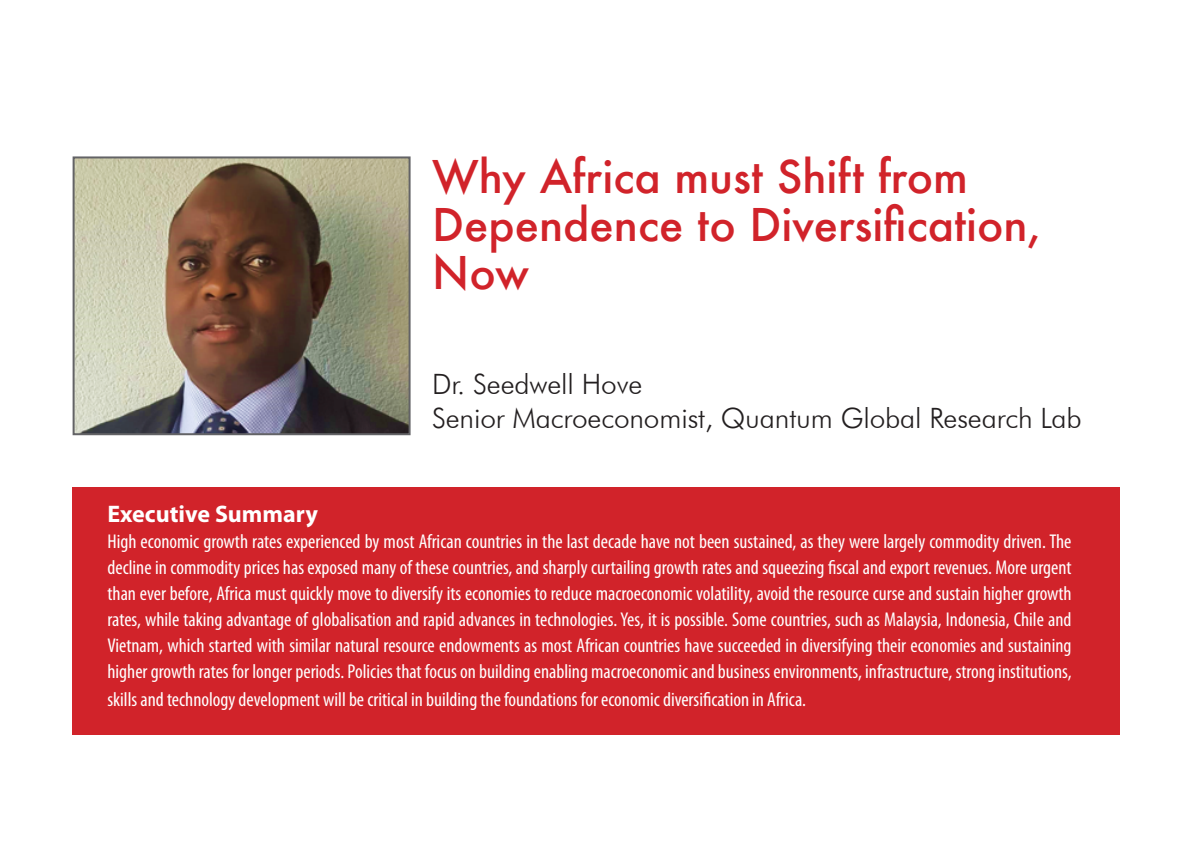
<style>
.page{position:relative;width:1191px;height:851px;background:#fff}
.page>*{position:absolute;margin:0;border:0;box-sizing:border-box;transform-origin:0 0}
.t1{font:500 44px/48px "Futura";color:#d1232a}
.t2{font:300 28px "Futura BT";letter-spacing:-.005em;color:#231f20}
.Body_1{font:700 24px "Myriad Pro";color:#fff}
.Body_1-2{font:condensed 20px/26px "Myriad Pro";color:#fff;text-align:justify}
</style>
<div class="page">
<div style="left:72px;top:486px;width:1047px;height:248px;background:#d1232a"></div>
<img style="left:76px;top:159px;width:331px;height:273px">
<div style="left:73px;top:156px;width:337px;height:279px;border:2px solid #636366"></div>
<p class="t1" style="left:432px;top:152px;width:537px">Why Africa must Shift from</p>
<p class="t1" style="left:432px;top:200px;width:610px">Dependence to Diversification,<br>Now</p>
<p class="t2" style="left:432px;top:367px;width:212px">Dr. Seedwell Hove</p>
<p class="t2" style="left:432px;top:401px;width:651px">Senior Macroeconomist, Quantum Global Research Lab</p>
<p class="Body_1" style="left:107px;top:498px;width:212px">Executive Summary</p>
<p class="Body_1-2" style="left:107px;top:528px;width:965px">High economic growth rates experienced by most African countries in the last decade have not been sustained, as they were largely commodity driven. The decline in commodity prices has exposed many of these countries, and sharply curtailing growth rates and squeezing fiscal and export revenues. More urgent than ever before, Africa must quickly move to diversify its economies to reduce macroeconomic volatility, avoid the resource curse and sustain higher growth rates, while taking advantage of globalisation and rapid advances in technologies. Yes, it is possible. Some countries, such as Malaysia, Indonesia, Chile and Vietnam, which started with similar natural resource endowments as most African countries have succeeded in diversifying their economies and sustaining higher growth rates for longer periods. Policies that focus on building enabling macroeconomic and business environments, infrastructure, strong institutions,</p>
<p class="Body_1-2" style="left:107px;top:686px;width:700px">skills and technology development will be critical in building the foundations for economic diversification in Africa.</p>
</div>
